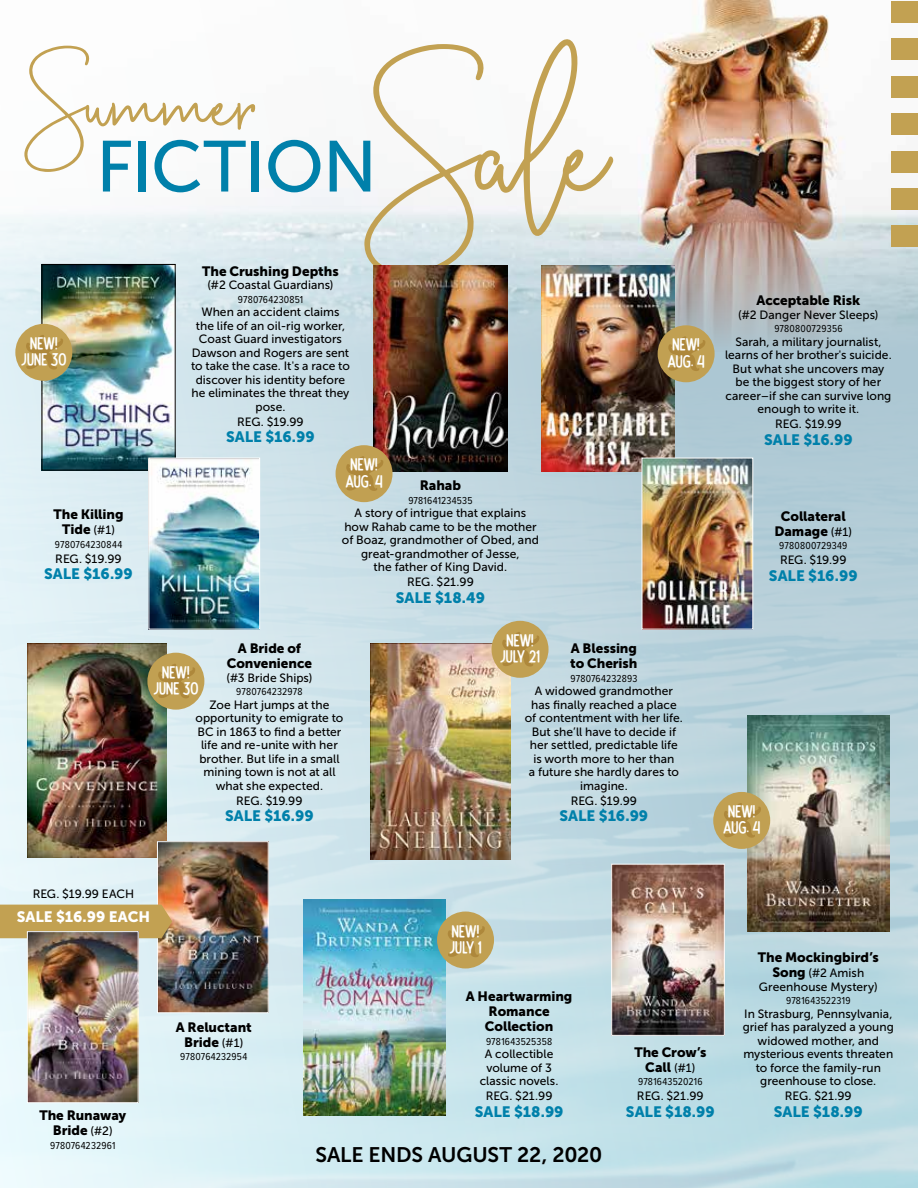
<style>
.page{position:relative;width:918px;height:1188px;background:#fff}
.page>*{position:absolute;margin:0;border:0;box-sizing:border-box;transform-origin:0 0}
.t1{font:198.45px "Rosefield";color:#c2a152}
.t2{font:107.85px "Rosefield";letter-spacing:.01em;color:#c2a152}
.t3{font:72px "Museo Sans 500";letter-spacing:-.015em;color:#0080aa}
.t4{font:21px "Museo Sans 700";letter-spacing:-.01em;color:#000}
.t5{font:19.5px/16.5px "Nature Spirit";letter-spacing:.005em;color:#fff}
.t6{font:15px "Museo Sans 900";color:#0080aa}
.t7{font:15px "Museo Sans 900";color:#fff}
.t8{font:13.5px/15px "Museo Sans 900";letter-spacing:-.005em;color:#000;text-align:center}
.t9{font:12px/13.5px "Museo Sans 500";color:#000;text-align:center}
.t10{font:10.5px "Proxima Nova Cond";letter-spacing:.02em;color:#000}
.s1{font-family:"Museo Sans 500";font-size:12px}
.s2{font-family:"Museo Sans 900";font-size:13.5px}
</style>
<div class="page">
<img style="left:838px;top:38px;width:80px;height:313px">
<img style="left:0;top:0;width:838px;height:367px">
<img style="left:0;top:367px;width:918px;height:821px">
<img style="left:44px;top:266px;width:130px;height:202px">
<div style="left:42px;top:264px;width:134px;height:206px;border:1px solid #000"></div>
<img style="left:28px;top:643px;width:138px;height:214px">
<img style="left:747px;top:715px;width:142px;height:216px">
<img style="left:541px;top:266px;width:133px;height:205px">
<img style="left:370px;top:643px;width:141px;height:217px">
<img style="left:304px;top:900px;width:141px;height:215px">
<img style="left:644px;top:460px;width:107px;height:167px">
<div style="left:642px;top:458px;width:111px;height:171px;border:1px solid #fff"></div>
<img style="left:150px;top:460px;width:108px;height:167px">
<div style="left:148px;top:458px;width:112px;height:171px;border:1px solid #fff"></div>
<img style="left:159px;top:843px;width:108px;height:168px">
<div style="left:157px;top:841px;width:112px;height:172px;border:1px solid #fff"></div>
<img style="left:613px;top:866px;width:110px;height:168px">
<div style="left:611px;top:864px;width:114px;height:172px;border:1px solid #fff"></div>
<div style="left:15px;top:324px;width:57px;height:57px;background:#c1a052;border-radius:50%"></div>
<svg style="left:26px;top:335px;width:37px;height:35px"></svg>
<div style="left:147px;top:653px;width:57px;height:57px;background:#c1a052;border-radius:50%"></div>
<svg style="left:158px;top:664px;width:37px;height:34px"></svg>
<div style="left:492px;top:621px;width:57px;height:57px;background:#c1a052;border-radius:50%"></div>
<svg style="left:502px;top:632px;width:37px;height:35px"></svg>
<div style="left:713px;top:792px;width:57px;height:57px;background:#c1a052;border-radius:50%"></div>
<svg style="left:724px;top:803px;width:37px;height:35px"></svg>
<div style="left:437px;top:912px;width:57px;height:56px;background:#c1a052;border-radius:50%"></div>
<svg style="left:448px;top:923px;width:37px;height:34px"></svg>
<div style="left:658px;top:325px;width:57px;height:57px;background:#c1a052;border-radius:50%"></div>
<svg style="left:668px;top:336px;width:37px;height:35px"></svg>
<div style="left:891px;top:1px;width:27px;height:22px;background:#c2a152"></div>
<div style="left:891px;top:39px;width:27px;height:21px;background:#c2a152"></div>
<div style="left:891px;top:76px;width:27px;height:22px;background:#c2a152"></div>
<div style="left:891px;top:113px;width:27px;height:22px;background:#c2a152"></div>
<div style="left:891px;top:151px;width:27px;height:21px;background:#c2a152"></div>
<div style="left:891px;top:188px;width:27px;height:22px;background:#c2a152"></div>
<div style="left:891px;top:226px;width:27px;height:21px;background:#c2a152"></div>
<div style="left:0;top:905px;width:172px;height:33px;background:#c2a152"></div>
<img style="left:374px;top:266px;width:133px;height:206px">
<div style="left:336px;top:445px;width:57px;height:57px;background:#c1a052;border-radius:50%"></div>
<svg style="left:346px;top:456px;width:37px;height:35px"></svg>
<img style="left:29px;top:933px;width:108px;height:168px">
<div style="left:27px;top:931px;width:112px;height:172px;border:1px solid #fff"></div>
<h1 class="t1" style="left:373px;top:21px;width:239px">Sale</h1>
<h2 class="t2" style="left:29px;top:33px;width:234px">Summer</h2>
<h3 class="t3" style="left:96px;top:127px;width:283px">FICTION</h3>
<p class="t8" style="left:202px;top:263px;width:138px">The Crushing Depths</p>
<p class="t9" style="left:207px;top:278px;width:128px">(#2 Coastal Guardians)</p>
<p class="t10" style="left:238px;top:292px;width:67px">9780764230851</p>
<p class="t9" style="left:191px;top:305px;width:160px">When an accident claims the life of an oil-rig worker,<br>Coast Guard investigators<br>Dawson and Rogers are sent to take the case. It's a race to discover his identity before he eliminates the threat they pose.</p>
<p class="t9" style="left:237px;top:415px;width:68px">REG. $19.99</p>
<p class="t6" style="left:226px;top:428px;width:90px">SALE $16.99</p>
<h3 class="t5" style="left:21px;top:335px;width:47px;text-align:center">NEW!<br>JUNE 30</h3>
<p class="t8" style="left:53px;top:507px;width:72px">The Killing<br>Tide <span class="s1">(#1)</span></p>
<p class="t10" style="left:55px;top:537px;width:69px">9780764230844</p>
<p class="t9" style="left:55px;top:552px;width:68px">REG. $19.99</p>
<p class="t6" style="left:44px;top:566px;width:90px">SALE $16.99</p>
<h3 class="t5" style="left:346px;top:457px;width:38px">NEW!<br>AUG. 4</h3>
<p class="t8" style="left:420px;top:478px;width:43px">Rahab</p>
<p class="t10" style="left:408px;top:492px;width:66px">9781641234535</p>
<p class="t9" style="left:342px;top:506px;width:198px">A story of intrigue that explains how Rahab came to be the mother of Boaz, grandmother of Obed, and great-grandmother of Jesse,<br>the father of King David.</p>
<p class="t9" style="left:407px;top:575px;width:68px">REG. $21.99</p>
<p class="t6" style="left:396px;top:589px;width:91px">SALE $18.49</p>
<h3 class="t5" style="left:668px;top:337px;width:38px">NEW!<br>AUG. 4</h3>
<p class="t8" style="left:227px;top:641px;width:87px">A Bride of<br>Convenience</p>
<p class="t9" style="left:226px;top:671px;width:88px">(#3 Bride Ships)</p>
<p class="t10" style="left:236px;top:684px;width:68px">9780764232978</p>
<p class="t9" style="left:196px;top:698px;width:149px">Zoe Hart jumps at the opportunity to emigrate to<br>BC in 1863 to find a better life and re-unite with her brother. But life in a small mining town is not at all what she expected.</p>
<p class="t9" style="left:236px;top:794px;width:68px">REG. $19.99</p>
<p class="t6" style="left:225px;top:808px;width:90px">SALE $16.99</p>
<h3 class="t5" style="left:153px;top:664px;width:47px;text-align:center">NEW!<br>JUNE 30</h3>
<h3 class="t5" style="left:500px;top:632px;width:41px;text-align:center">NEW!<br>JULY 21</h3>
<p class="t8" style="left:570px;top:641px;width:69px;text-align:left">A Blessing to Cherish</p>
<p class="t10" style="left:571px;top:671px;width:68px">9780764232893</p>
<p class="t9" style="left:525px;top:685px;width:160px">A widowed grandmother has finally reached a place of contentment with her life.<br>But she’ll have to decide if her settled, predictable life is worth more to her than<br>a future she hardly dares to imagine.</p>
<p class="t9" style="left:571px;top:794px;width:68px">REG. $19.99</p>
<p class="t6" style="left:560px;top:808px;width:90px">SALE $16.99</p>
<p class="t8" style="left:757px;top:293px;width:105px">Acceptable Risk</p>
<p class="t9" style="left:738px;top:308px;width:142px">(#2 Danger Never Sleeps)</p>
<p class="t10" style="left:774px;top:321px;width:70px">9780800729356</p>
<p class="t9" style="left:725px;top:335px;width:168px">Sarah, a military journalist, learns of her brother's suicide.<br>But what she uncovers may be the biggest story of her career–if she can survive long enough to write it.</p>
<p class="t9" style="left:775px;top:417px;width:68px">REG. $19.99</p>
<p class="t6" style="left:764px;top:431px;width:90px">SALE $16.99</p>
<p class="t8" style="left:774px;top:509px;width:79px">Collateral<br>Damage <span class="s1">(#1)</span></p>
<p class="t10" style="left:779px;top:538px;width:70px">9780800729349</p>
<p class="t9" style="left:780px;top:553px;width:68px">REG. $19.99</p>
<p class="t6" style="left:769px;top:567px;width:90px">SALE $16.99</p>
<h3 class="t5" style="left:723px;top:804px;width:38px">NEW!<br>AUG. 4</h3>
<p class="t9" style="left:33px;top:887px;width:103px">REG. $19.99 EACH</p>
<p class="t7" style="left:17px;top:908px;width:135px">SALE $16.99 EACH</p>
<p class="t8" style="left:39px;top:1108px;width:88px">The Runaway<br>Bride <span class="s1">(#2)</span></p>
<p class="t10" style="left:50px;top:1138px;width:67px">9780764232961</p>
<h3 class="t5" style="left:450px;top:923px;width:34px">NEW!<br>JULY 1</h3>
<p class="t8" style="left:466px;top:989px;width:108px">A Heartwarming<br>Romance<br>Collection</p>
<p class="t10" style="left:486px;top:1034px;width:68px">9781643525358</p>
<p class="t9" style="left:480px;top:1047px;width:80px">A collectible volume of 3 classic novels.</p>
<p class="t9" style="left:486px;top:1089px;width:68px">REG. $21.99</p>
<p class="t6" style="left:475px;top:1103px;width:90px">SALE $18.99</p>
<p class="t8" style="left:176px;top:1019px;width:77px">A Reluctant<br>Bride <span class="s1">(#1)</span></p>
<p class="t10" style="left:180px;top:1049px;width:69px">9780764232954</p>
<p class="t8" style="left:634px;top:1045px;width:74px">The Crow’s<br>Call <span class="s1">(#1)</span></p>
<p class="t10" style="left:638px;top:1074px;width:66px">9781643520216</p>
<p class="t9" style="left:637px;top:1089px;width:68px">REG. $21.99</p>
<p class="t6" style="left:626px;top:1103px;width:90px">SALE $18.99</p>
<h3 class="t4" style="left:316px;top:1143px;width:288px">SALE ENDS AUGUST 22, 2020</h3>
<p class="t8" style="left:758px;top:950px;width:122px">The Mockingbird’s</p>
<p class="t9" style="left:759px;top:966px;width:120px"><span class="s2">Song</span> (#2 Amish<br>Greenhouse Mystery)</p>
<p class="t10" style="left:786px;top:993px;width:66px">9781643522319</p>
<p class="t9" style="left:743px;top:1007px;width:153px">In Strasburg, Pennsylvania, grief has paralyzed a young widowed mother, and mysterious events threaten to force the family-run greenhouse to close.</p>
<p class="t9" style="left:785px;top:1089px;width:68px">REG. $21.99</p>
<p class="t6" style="left:774px;top:1103px;width:90px">SALE $18.99</p>
</div>
